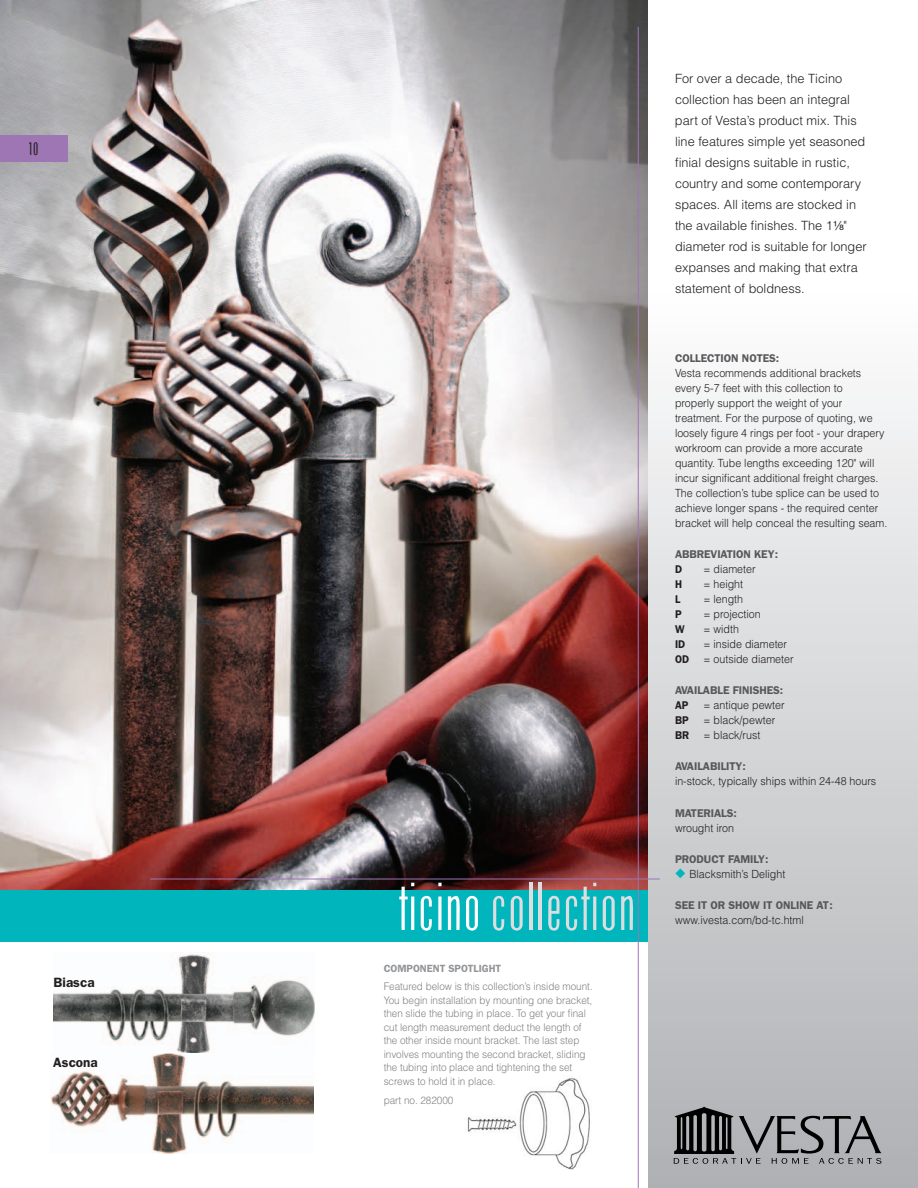
<style>
.page{position:relative;width:918px;height:1188px;background:#fff}
.page>*{position:absolute;margin:0;border:0;box-sizing:border-box;transform-origin:0 0}
.t1{font:67.5px "Phaeton";letter-spacing:.02em;color:#dcdddf}
.t2{font:18px "Phaeton";color:#231f20}
.t3{font:600 13.5px "Franklin Gothic";color:#231f20}
.t4{font:300 12.75px/21px "Helvetica LT Std";color:#231f20}
.t5{font:300 11.25px/15px "Helvetica LT Std";color:#231f20;scale:.95 1}
.t6{font:600 11.25px "Franklin Gothic";letter-spacing:-.005em;color:#57585a}
.t7{font:600 11.25px "Franklin Gothic";color:#231f20;scale:.95 1}
.t8{font:300 10.5px/13.5px "Helvetica LT Std";letter-spacing:-.005em;color:#808285;scale:.95 1}
.t9{font:600 10.5px "Franklin Gothic";letter-spacing:-.005em;color:#939598}
.s1{color:#fff}
.s2{font-family:"Helvetica LT Std Fractions";font-weight:400}
.s3{color:#00b6bc}
</style>
<div class="page">
<div style="left:648px;top:0;width:270px;height:1188px;background:linear-gradient(to bottom,#fff,#b2b4b7)"></div>
<img style="left:0;top:0;width:648px;height:890px">
<div style="left:0;top:135px;width:68px;height:27px;background:#9e76b3"></div>
<svg style="left:674px;top:1107px;width:207px;height:57px;background:#828386"></svg>
<img style="left:467px;top:1077px;width:123px;height:93px">
<img style="left:53px;top:954px;width:262px;height:99px">
<img style="left:51px;top:1053px;width:263px;height:101px">
<div style="left:0;top:890px;width:648px;height:52px;background:#00b6bc"></div>
<hr style="left:150px;top:879px;width:510px;height:1px;background:#9e76b3">
<hr style="left:638px;top:27px;width:1px;height:1161px;background:#9e76b3">
<h2 class="t2" style="left:28px;top:139px;width:12px">10</h2>
<p class="t3" style="left:54px;top:975px;width:43px">Biasca</p>
<p class="t3" style="left:53px;top:1055px;width:46px">Ascona</p>
<h1 class="t1" style="left:400px;top:871px;width:238px"><span class="s1">ticino</span> collection</h1>
<p class="t9" style="left:384px;top:962px;width:119px">COMPONENT SPOTLIGHT</p>
<p class="t8" style="left:384px;top:980px;width:222px">Featured below is this collection’s inside mount.<br>You begin installation by mounting one bracket, then slide the tubing in place. To get your final cut length measurement deduct the length of the other inside mount bracket. The last step involves mounting the second bracket, sliding the tubing into place and tightening the set screws to hold it in place.</p>
<p class="t8" style="left:384px;top:1093px;width:75px">part no. 282000</p>
<p class="t4" style="left:675px;top:68px;width:193px">For over a decade, the Ticino collection has been an integral part of Vesta’s product mix. This line features simple yet seasoned finial designs suitable in rustic, country and some contemporary spaces. All items are stocked in the available finishes. The 1<span class="s2">⅛</span>" diameter rod is suitable for longer expanses and making that extra statement of boldness.</p>
<p class="t6" style="left:675px;top:351px;width:106px">COLLECTION NOTES:</p>
<p class="t5" style="left:675px;top:365px;width:225px">Vesta recommends additional brackets every 5-7 feet with this collection to<br>properly support the weight of your treatment. For the purpose of quoting, we loosely figure 4 rings per foot - your drapery workroom can provide a more accurate quantity. Tube lengths exceeding 120" will incur significant additional freight charges.<br>The collection’s tube splice can be used to achieve longer spans - the required center bracket will help conceal the resulting seam.</p>
<p class="t6" style="left:675px;top:547px;width:105px">ABBREVIATION KEY:</p>
<p class="t7" style="left:675px;top:562px;width:9px">D</p>
<p class="t5" style="left:704px;top:561px;width:56px">= diameter</p>
<p class="t7" style="left:675px;top:577px;width:9px">H</p>
<p class="t5" style="left:704px;top:576px;width:43px">= height</p>
<p class="t7" style="left:675px;top:592px;width:7px">L</p>
<p class="t5" style="left:704px;top:591px;width:43px">= length</p>
<p class="t7" style="left:675px;top:607px;width:8px">P</p>
<p class="t5" style="left:704px;top:606px;width:62px">= projection</p>
<p class="t7" style="left:675px;top:622px;width:12px">W</p>
<p class="t5" style="left:704px;top:621px;width:39px">= width</p>
<p class="t7" style="left:675px;top:637px;width:12px">ID</p>
<p class="t5" style="left:704px;top:636px;width:90px">= inside diameter</p>
<p class="t7" style="left:675px;top:652px;width:16px">OD</p>
<p class="t5" style="left:704px;top:651px;width:96px">= outside diameter</p>
<p class="t6" style="left:675px;top:684px;width:110px">AVAILABLE FINISHES:</p>
<p class="t7" style="left:675px;top:699px;width:16px">AP</p>
<p class="t5" style="left:704px;top:698px;width:87px">= antique pewter</p>
<p class="t7" style="left:675px;top:714px;width:16px">BP</p>
<p class="t5" style="left:704px;top:713px;width:77px">= black/pewter</p>
<p class="t7" style="left:675px;top:729px;width:16px">BR</p>
<p class="t5" style="left:704px;top:728px;width:61px">= black/rust</p>
<p class="t6" style="left:675px;top:760px;width:73px">AVAILABILITY:</p>
<p class="t5" style="left:675px;top:774px;width:213px">in-stock, typically ships within 24-48 hours</p>
<p class="t6" style="left:675px;top:806px;width:63px">MATERIALS:</p>
<p class="t5" style="left:675px;top:820px;width:64px">wrought iron</p>
<p class="t6" style="left:675px;top:852px;width:95px">PRODUCT FAMILY:</p>
<p class="t5" style="left:675px;top:866px;width:118px"><span class="s3">◆</span> Blacksmith’s Delight</p>
<p class="t6" style="left:675px;top:898px;width:159px">SEE IT OR SHOW IT ONLINE AT:</p>
<p class="t5" style="left:675px;top:912px;width:137px">www.ivesta.com/bd-tc.html</p>
</div>
